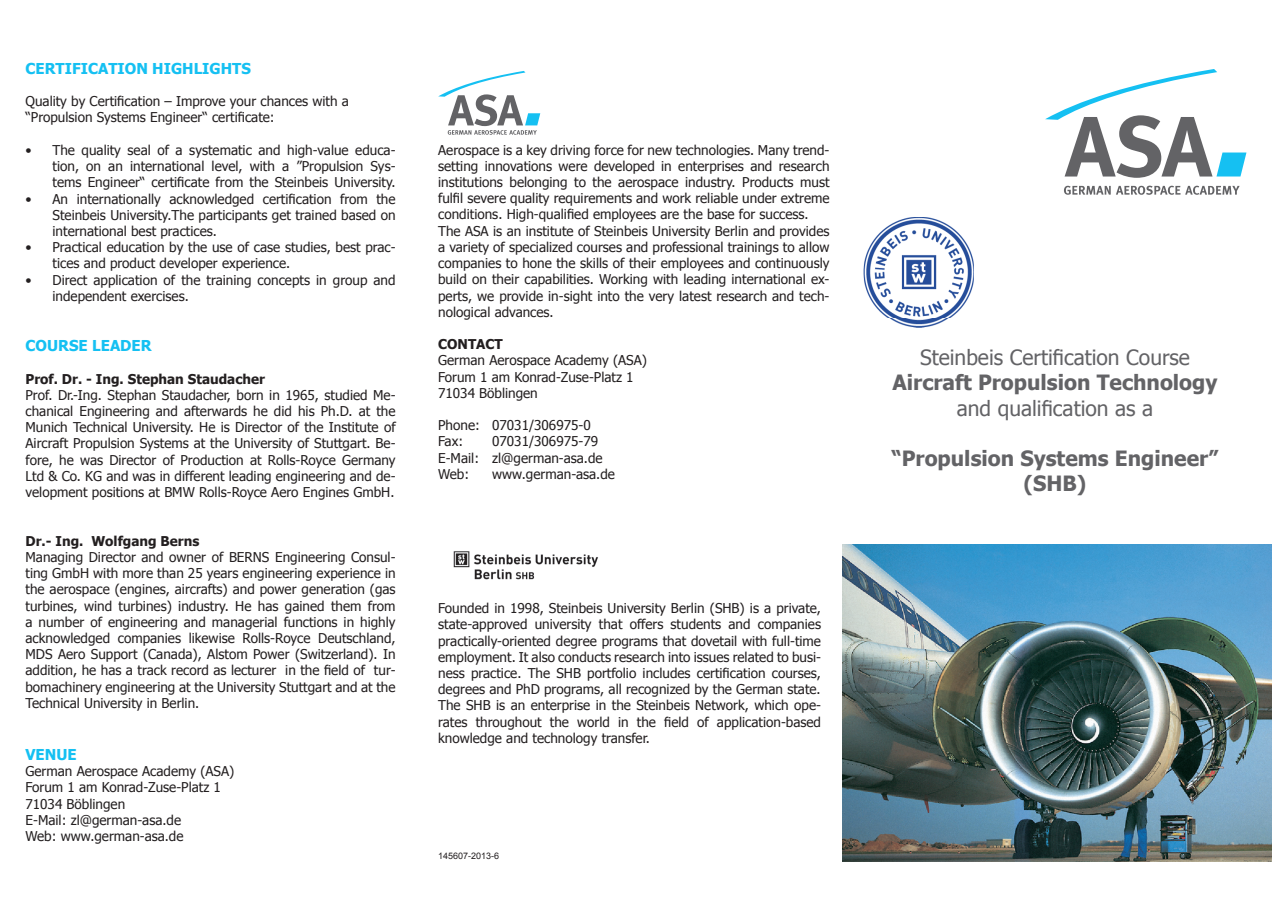
<style>
.page{position:relative;width:1272px;height:902px;background:#fff}
.page>*{position:absolute;margin:0;border:0;box-sizing:border-box;transform-origin:0 0}
.t1{font:700 21px/25.2px "Tahoma";color:#636366;text-align:center}
.t2{font:21px "Tahoma";color:#636366}
.t3{font:700 15px "Tahoma";color:#15c0f2}
.t4{font:13.5px/16.2px "Tahoma";color:#231f20}
.t5{font:700 13.5px "Tahoma";color:#231f20}
.t6{font:9px "Arial";color:#231f20}
</style>
<div class="page">
<svg style="left:1064px;top:186px;width:175px;height:9px"></svg>
<svg style="left:1045px;top:69px;width:201px;height:109px"></svg>
<img style="left:863px;top:217px;width:110px;height:110px">
<img style="left:863px;top:275px;width:110px;height:1px">
<img style="left:863px;top:318px;width:110px;height:1px">
<svg style="left:438px;top:71px;width:102px;height:64px"></svg>
<img style="left:453px;top:551px;width:145px;height:29px">
<img style="left:842px;top:544px;width:429px;height:317px">
<p class="t3" style="left:26px;top:58px;width:227px">CERTIFICATION HIGHLIGHTS</p>
<p class="t4" style="left:26px;top:93px;width:325px">Quality by Certification – Improve your chances with a “Propulsion Systems Engineer“ certificate:</p>
<p class="t4" style="left:53px;top:141px;width:344px;text-align:justify;text-indent:-27px">• The quality seal of a systematic and high-value educa&shy;tion, on an international level, with a ”Propulsion Sys&shy;tems Engineer“ certificate from the Steinbeis University.</p>
<p class="t4" style="left:53px;top:190px;width:344px;text-align:justify;text-indent:-27px">• An internationally acknowledged certification from the Steinbeis University.The participants get trained based on international best practices.</p>
<p class="t4" style="left:53px;top:238px;width:344px;text-indent:-27px">• Practical education by the use of case studies, best prac&shy;tices and product developer experience.</p>
<p class="t4" style="left:53px;top:271px;width:344px;text-indent:-27px">• Direct application of the training concepts in group and independent exercises.</p>
<p class="t3" style="left:26px;top:335px;width:128px">COURSE LEADER</p>
<p class="t5" style="left:26px;top:369px;width:241px">Prof. Dr. - Ing. Stephan Staudacher</p>
<p class="t4" style="left:26px;top:386px;width:371px;text-align:justify">Prof. Dr.-Ing. Stephan Staudacher, born in 1965, studied Me&shy;chanical Engineering and afterwards he did his Ph.D. at the Munich Technical University. He is Director of the Institute of Aircraft Propulsion Systems at the University of Stuttgart. Be&shy;fore, he was Director of Production at Rolls-Royce Germany Ltd &amp; Co. KG and was in different leading engineering and de&shy;velopment positions at BMW Rolls-Royce Aero Engines GmbH.</p>
<p class="t5" style="left:26px;top:531px;width:175px">Dr.- Ing. Wolfgang Berns</p>
<p class="t4" style="left:26px;top:548px;width:371px;text-align:justify">Managing Director and owner of BERNS Engineering Consul&shy;ting GmbH with more than 25 years engineering experience in the aerospace (engines, aircrafts) and power generation (gas turbines, wind turbines) industry. He has gained them from a number of engineering and managerial functions in highly acknowledged companies likewise Rolls-Royce Deutschland, MDS Aero Support (Canada), Alstom Power (Switzerland). In addition, he has a track record as lecturer in the field of tur&shy;bomachinery engineering at the University Stuttgart and at the Technical University in Berlin.</p>
<p class="t3" style="left:26px;top:744px;width:53px">VENUE</p>
<p class="t4" style="left:26px;top:762px;width:210px">German Aerospace Academy (ASA)<br>Forum 1 am Konrad-Zuse-Platz 1<br>71034 Böblingen<br>E-Mail: zl@german-asa.de<br>Web: www.german-asa.de</p>
<p class="t4" style="left:438px;top:141px;width:393px">Aerospace is a key driving force for new technologies. Many trend&shy;setting innovations were developed in enterprises and research institutions belonging to the aerospace industry. Products must fulfil severe quality requirements and work reliable under extreme conditions. High-qualified employees are the base for success.<br>The ASA is an institute of Steinbeis University Berlin and provides a variety of specialized courses and professional trainings to allow companies to hone the skills of their employees and continuously build on their capabilities. Working with leading international ex&shy;perts, we provide in-sight into the very latest research and tech&shy;nological advances.</p>
<p class="t5" style="left:438px;top:335px;width:66px">CONTACT</p>
<p class="t4" style="left:438px;top:352px;width:210px">German Aerospace Academy (ASA)<br>Forum 1 am Konrad-Zuse-Platz 1<br>71034 Böblingen</p>
<p class="t4" style="left:438px;top:416px;width:154px">Phone: 07031/306975-0<br>Fax:</p>
<p class="t4" style="left:438px;top:433px;width:166px;text-indent:54px">07031/306975-79<br>E-Mail: zl@german-asa.de<br>Web:</p>
<p class="t4" style="left:492px;top:465px;width:124px">www.german-asa.de</p>
<p class="t4" style="left:438px;top:599px;width:384px;text-align:justify">Founded in 1998, Steinbeis University Berlin (SHB) is a private, state-approved university that offers students and companies practically-oriented degree programs that dovetail with full-time employment. It also conducts research into issues related to busi&shy;ness practice. The SHB portfolio includes certification courses, degrees and PhD programs, all recognized by the German state.<br>The SHB is an enterprise in the Steinbeis Network, which ope&shy;rates throughout the world in the field of application-based knowledge and technology transfer.</p>
<p class="t6" style="left:438px;top:850px;width:63px">145607-2013-6</p>
<h1 class="t2" style="left:920px;top:343px;width:271px">Steinbeis Certification Course</h1>
<h1 class="t1" style="left:892px;top:369px;width:326px">Aircraft Propulsion Technology</h1>
<h1 class="t2" style="left:956px;top:394px;width:198px">and qualification as a</h1>
<h1 class="t1" style="left:891px;top:444px;width:328px">“Propulsion Systems Engineer” (SHB)</h1>
</div>
